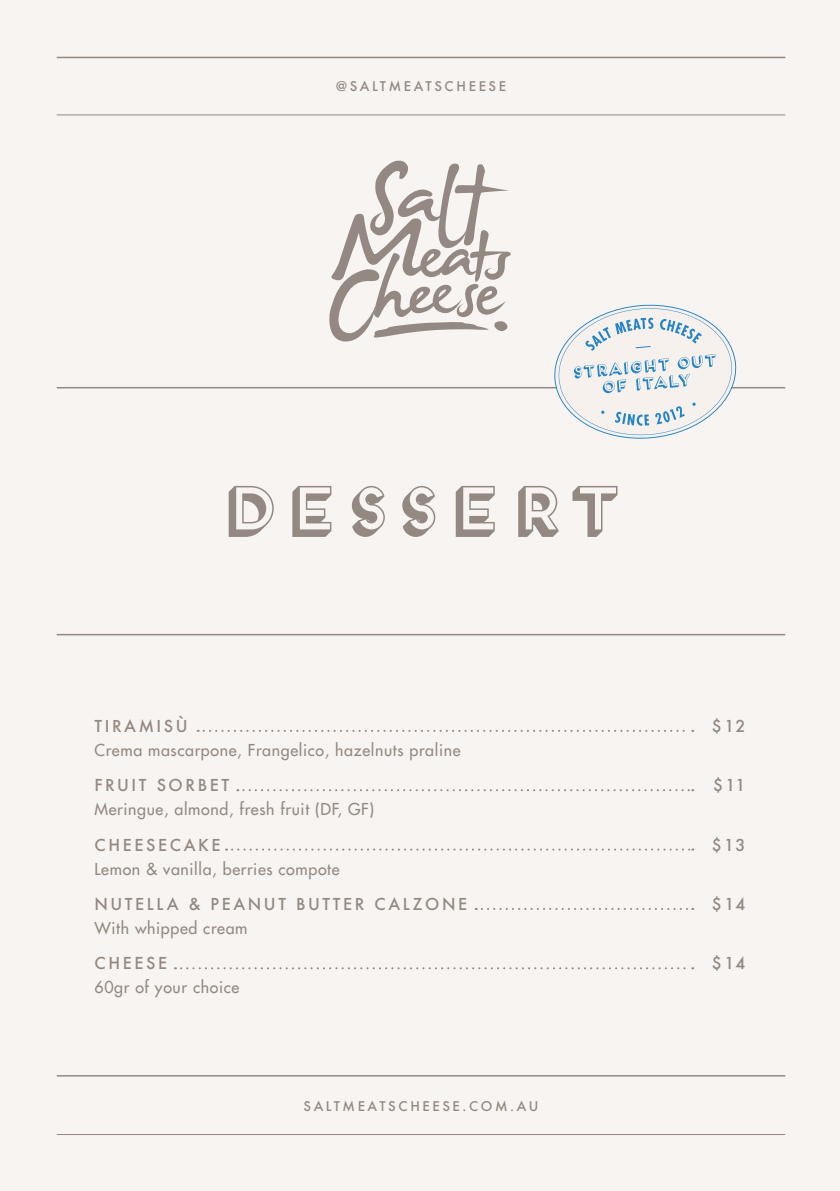
<style>
.page{position:relative;width:840px;height:1191px;background:#fff}
.page>*{position:absolute;margin:0;border:0;box-sizing:border-box;transform-origin:0 0}
.t1{font:60px "Frontage 3 D";letter-spacing:.06em;color:#938982}
.t2{font:16px "Futura LT";letter-spacing:.04em;color:#938982}
.t3{font:500 16px "Futura";letter-spacing:.16em;color:#938982}
.t4{font:500 13px "Futura";letter-spacing:.2em;color:#938982}
</style>
<div class="page">
<div style="left:0;top:0;width:839px;height:1191px;background:#f8f4f1"></div>
<hr style="left:57px;top:57px;width:727px;height:1px;background:#938982">
<hr style="left:57px;top:1075px;width:727px;height:1px;background:#938982">
<hr style="left:57px;top:115px;width:727px;height:1px;background:#938982">
<hr style="left:57px;top:1134px;width:727px;height:1px;background:#938982">
<svg style="left:197px;top:730px;width:496px;height:2px"></svg>
<svg style="left:237px;top:789px;width:456px;height:2px"></svg>
<svg style="left:226px;top:848px;width:467px;height:2px"></svg>
<svg style="left:475px;top:908px;width:218px;height:2px"></svg>
<svg style="left:175px;top:967px;width:518px;height:2px"></svg>
<hr style="left:57px;top:634px;width:727px;height:1px;background:#938982">
<hr style="left:57px;top:387px;width:727px;height:1px;background:#938982">
<svg style="left:551px;top:304px;width:187px;height:135px"></svg>
<svg style="left:329px;top:161px;width:181px;height:180px"></svg>
<p class="t4" style="left:335px;top:77px;width:172px">@SALTMEATSCHEESE</p>
<h1 class="t1" style="left:218px;top:471px;width:406px">DESSERT</h1>
<p class="t3" style="left:94px;top:715px;width:95px">TIRAMISÙ</p>
<p class="t2" style="left:94px;top:739px;width:367px">Crema mascarpone, Frangelico, hazelnuts praline</p>
<p class="t3" style="left:94px;top:774px;width:136px">FRUIT SORBET</p>
<p class="t2" style="left:94px;top:799px;width:281px">Meringue, almond, fresh fruit (DF, GF)</p>
<p class="t3" style="left:94px;top:833px;width:127px">CHEESECAKE</p>
<p class="t2" style="left:94px;top:858px;width:246px">Lemon &amp; vanilla, berries compote</p>
<p class="t3" style="left:94px;top:893px;width:374px">NUTELLA &amp; PEANUT BUTTER CALZONE</p>
<p class="t2" style="left:94px;top:917px;width:154px">With whipped cream</p>
<p class="t3" style="left:94px;top:952px;width:74px">CHEESE</p>
<p class="t2" style="left:94px;top:977px;width:146px">60gr of your choice</p>
<p class="t4" style="left:303px;top:1097px;width:236px">SALTMEATSCHEESE.COM.AU</p>
<p class="t3" style="left:711px;top:715px;width:35px">$12</p>
<p class="t3" style="left:712px;top:774px;width:34px">$11</p>
<p class="t3" style="left:711px;top:833px;width:35px">$13</p>
<p class="t3" style="left:711px;top:893px;width:35px">$14</p>
<p class="t3" style="left:711px;top:952px;width:35px">$14</p>
</div>
